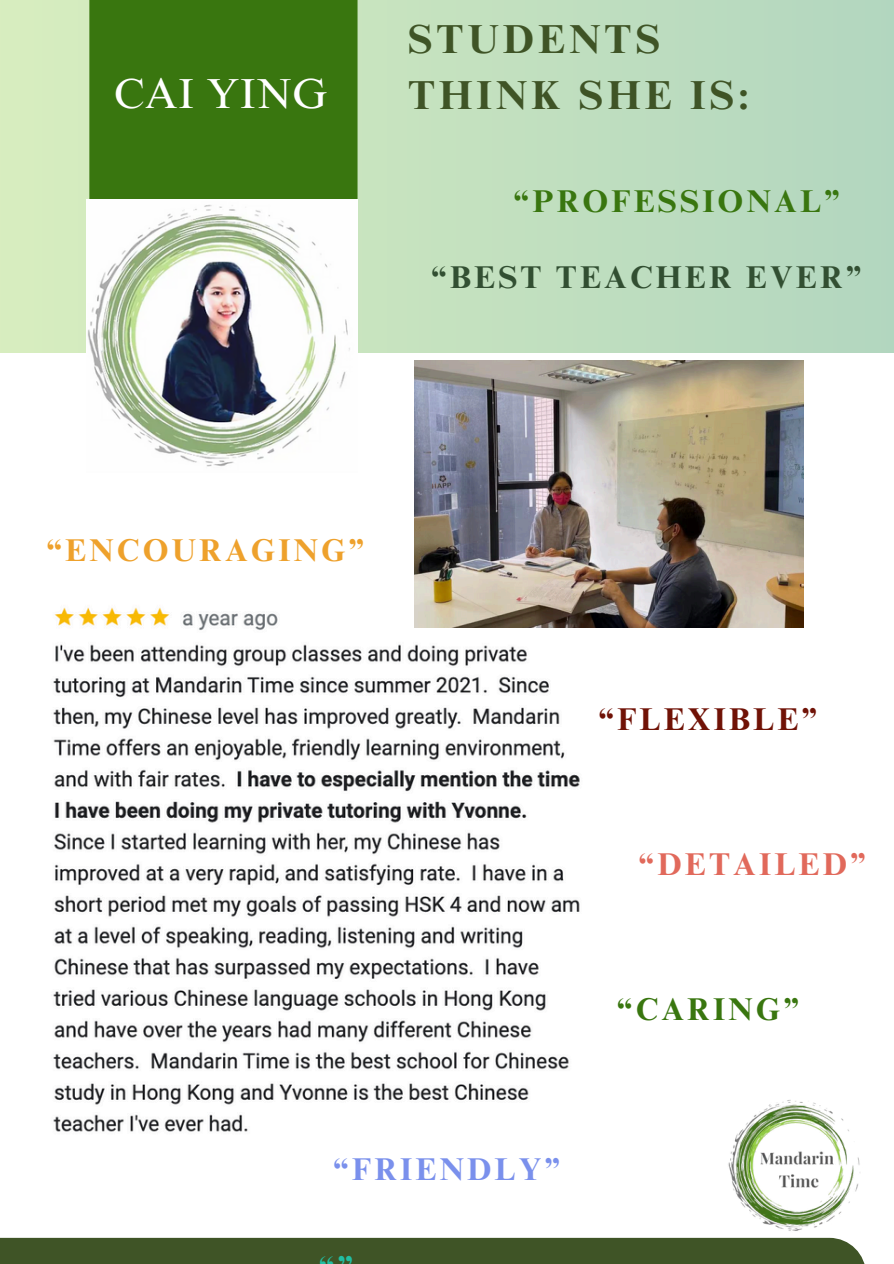
<style>
.page{position:relative;width:894px;height:1264px;background:#fff}
.page>*{position:absolute;margin:0;border:0;box-sizing:border-box;transform-origin:0 0}
.t1{font:42px "Times NRMT Pro";letter-spacing:.02em;color:#fff}
.t2{font:700 40.5px/56.2px "Times NRMT Pro";letter-spacing:.1em;color:#3f5426}
.t3{font:700 31.5px "Times NRMT Pro";letter-spacing:.1em;color:#39760f}
.t4{font:700 31.5px "Times NRMT Pro";letter-spacing:.1em;color:#324f32}
.t5{font:700 31.5px "Times NRMT Pro";letter-spacing:.1em;color:#eea12c}
.t6{font:700 31.5px "Times NRMT Pro";letter-spacing:.1em;color:#701206}
.t7{font:700 31.5px "Times NRMT Pro";letter-spacing:.1em;color:#e1695b}
.t8{font:700 31.5px "Times NRMT Pro";letter-spacing:.1em;color:#7a90ec}
.t9{font:700 31.5px "Times NRMT Pro";color:#21bea2}
</style>
<div class="page">
<svg style="left:0;top:0;width:893px;height:352px;background:#c0dfbe"></svg>
<div style="left:89px;top:0;width:268px;height:200px;background:#39760f"></div>
<div style="left:0;top:1237px;width:865px;height:26px;background:#3f5426"></div>
<img style="left:707px;top:1100px;width:158px;height:153px">
<img style="left:86px;top:200px;width:271px;height:267px">
<img style="left:53px;top:607px;width:535px;height:525px">
<img style="left:414px;top:360px;width:389px;height:267px">
<p class="t1" style="left:114px;top:78px;width:214px">CAI YING</p>
<p class="t2" style="left:408px;top:16px;width:342px">STUDENTS<br>THINK SHE IS:</p>
<p class="t3" style="left:513px;top:189px;width:328px">“PROFESSIONAL”</p>
<p class="t4" style="left:431px;top:265px;width:432px">“BEST TEACHER EVER”</p>
<p class="t5" style="left:46px;top:538px;width:319px">“ENCOURAGING”</p>
<h2 class="t6" style="left:598px;top:707px;width:220px">“FLEXIBLE”</h2>
<p class="t7" style="left:638px;top:852px;width:229px">“DETAILED”</p>
<p class="t3" style="left:616px;top:997px;width:184px">“CARING”</p>
<p class="t8" style="left:333px;top:1157px;width:228px">“FRIENDLY”</p>
<p class="t9" style="left:318px;top:1255px;width:36px">“”</p>
</div>
